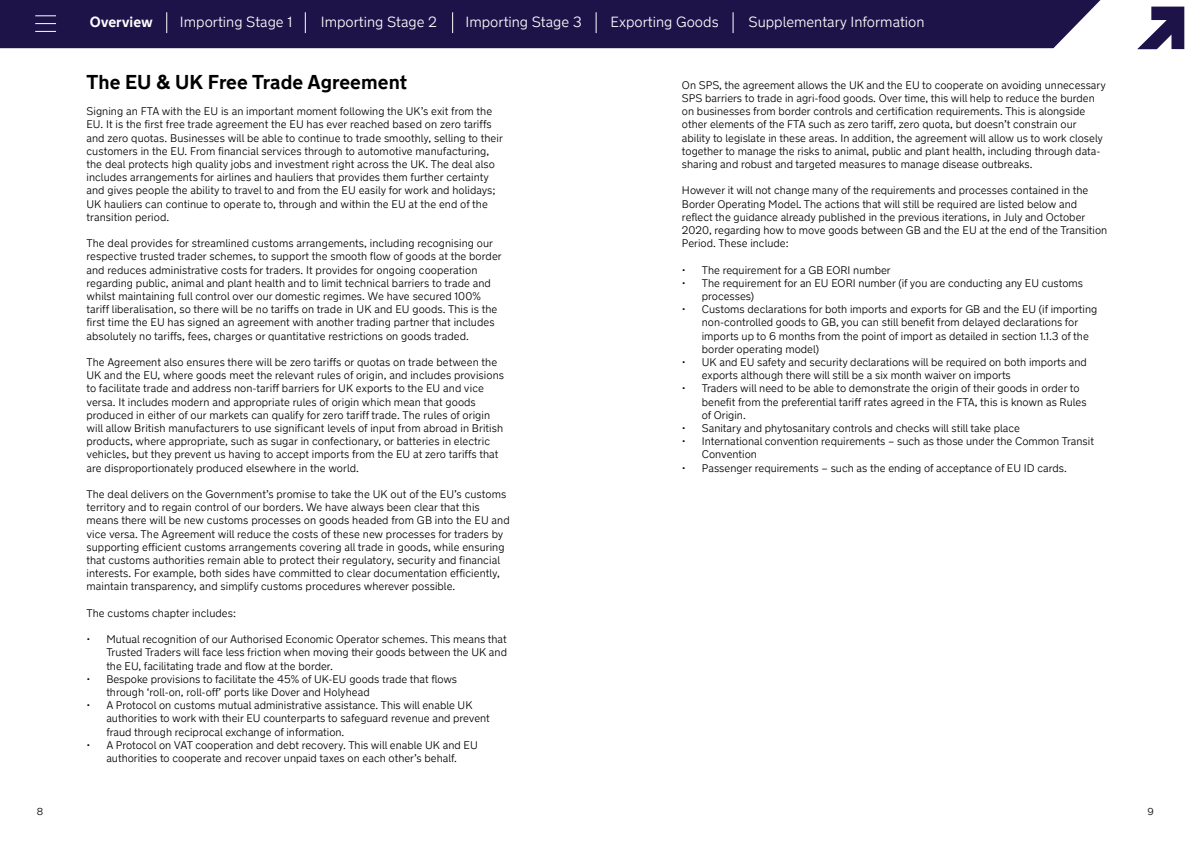
<style>
.page{position:relative;width:1191px;height:842px;background:#fff}
.page>*{position:absolute;margin:0;border:0;box-sizing:border-box;transform-origin:0 0}
.t1{font:700 20px "New Transport";letter-spacing:.005em;color:#000}
.t2{font:300 14.7px "New Transport";color:#fff}
.t3{font:700 14.7px "New Transport";color:#fff}
.t4{font:300 11px/13.2px "New Transport";color:#000}
.t5{font:300 10px "New Transport";color:#000}
</style>
<div class="page">
<div style="left:0;top:0;width:1101px;height:48px;background:#1e1348"></div>
<svg style="left:1137px;top:7px;width:47px;height:42px"></svg>
<svg style="left:166px;top:12px;width:1px;height:21px"></svg>
<svg style="left:305px;top:12px;width:1px;height:21px"></svg>
<svg style="left:452px;top:12px;width:1px;height:21px"></svg>
<svg style="left:595px;top:12px;width:1px;height:21px"></svg>
<svg style="left:732px;top:12px;width:1px;height:21px"></svg>
<svg style="left:35px;top:15px;width:21px;height:1px"></svg>
<svg style="left:35px;top:23px;width:21px;height:1px"></svg>
<svg style="left:35px;top:31px;width:21px;height:1px"></svg>
<h2 class="t3" style="left:90px;top:13px;width:64px">Overview</h2>
<h2 class="t2" style="left:180px;top:13px;width:114px">Importing Stage 1</h2>
<h2 class="t2" style="left:321px;top:13px;width:118px">Importing Stage 2</h2>
<h2 class="t2" style="left:465px;top:13px;width:118px">Importing Stage 3</h2>
<h2 class="t2" style="left:610px;top:13px;width:110px">Exporting Goods</h2>
<h2 class="t2" style="left:748px;top:13px;width:178px">Supplementary Information</h2>
<h1 class="t1" style="left:86px;top:69px;width:322px">The EU &amp; UK Free Trade Agreement</h1>
<p class="t4" style="left:86px;top:105px;width:418px">Signing an FTA with the EU is an important moment following the UK’s exit from the EU. It is the first free trade agreement the EU has ever reached based on zero tariffs and zero quotas. Businesses will be able to continue to trade smoothly, selling to their customers in the EU. From financial services through to automotive manufacturing, the deal protects high quality jobs and investment right across the UK. The deal also includes arrangements for airlines and hauliers that provides them further certainty and gives people the ability to travel to and from the EU easily for work and holidays; UK hauliers can continue to operate to, through and within the EU at the end of the transition period.</p>
<p class="t4" style="left:86px;top:237px;width:417px">The deal provides for streamlined customs arrangements, including recognising our respective trusted trader schemes, to support the smooth flow of goods at the border and reduces administrative costs for traders. It provides for ongoing cooperation regarding public, animal and plant health and to limit technical barriers to trade and whilst maintaining full control over our domestic regimes. We have secured 100% tariff liberalisation, so there will be no tariffs on trade in UK and EU goods. This is the first time the EU has signed an agreement with another trading partner that includes absolutely no tariffs, fees, charges or quantitative restrictions on goods traded.</p>
<p class="t4" style="left:86px;top:356px;width:419px">The Agreement also ensures there will be zero tariffs or quotas on trade between the UK and the EU, where goods meet the relevant rules of origin, and includes provisions to facilitate trade and address non-tariff barriers for UK exports to the EU and vice versa. It includes modern and appropriate rules of origin which mean that goods produced in either of our markets can qualify for zero tariff trade. The rules of origin will allow British manufacturers to use significant levels of input from abroad in British products, where appropriate, such as sugar in confectionary, or batteries in electric vehicles, but they prevent us having to accept imports from the EU at zero tariffs that are disproportionately produced elsewhere in the world.</p>
<p class="t4" style="left:86px;top:488px;width:425px">The deal delivers on the Government’s promise to take the UK out of the EU’s customs territory and to regain control of our borders. We have always been clear that this means there will be new customs processes on goods headed from GB into the EU and vice versa. The Agreement will reduce the costs of these new processes for traders by supporting efficient customs arrangements covering all trade in goods, while ensuring that customs authorities remain able to protect their regulatory, security and financial interests. For example, both sides have committed to clear documentation efficiently, maintain transparency, and simplify customs procedures wherever possible.</p>
<p class="t4" style="left:86px;top:606px;width:151px">The customs chapter includes:</p>
<p class="t4" style="left:106px;top:633px;width:402px;text-align:justify;text-indent:-20px">• Mutual recognition of our Authorised Economic Operator schemes. This means that Trusted Traders will face less friction when moving their goods between the UK and the EU, facilitating trade and flow at the border.</p>
<p class="t4" style="left:106px;top:672px;width:352px;text-indent:-20px">• Bespoke provisions to facilitate the 45% of UK-EU goods trade that flows through ‘roll-on, roll-off’ ports like Dover and Holyhead</p>
<p class="t4" style="left:106px;top:699px;width:385px;text-indent:-20px">• A Protocol on customs mutual administrative assistance. This will enable UK authorities to work with their EU counterparts to safeguard revenue and prevent fraud through reciprocal exchange of information.</p>
<p class="t4" style="left:86px;top:738px;width:393px;text-align:center">• A Protocol on VAT cooperation and debt recovery. This will enable UK and EU authorities to cooperate and recover unpaid taxes on each other’s behalf.</p>
<p class="t4" style="left:682px;top:78px;width:425px">On SPS, the agreement allows the UK and the EU to cooperate on avoiding unnecessary SPS barriers to trade in agri-food goods. Over time, this will help to reduce the burden on businesses from border controls and certification requirements. This is alongside other elements of the FTA such as zero tariff, zero quota, but doesn’t constrain our ability to legislate in these areas. In addition, the agreement will allow us to work closely together to manage the risks to animal, public and plant health, including through data&shy;sharing and robust and targeted measures to manage disease outbreaks.</p>
<p class="t4" style="left:682px;top:184px;width:427px">However it will not change many of the requirements and processes contained in the Border Operating Model. The actions that will still be required are listed below and reflect the guidance already published in the previous iterations, in July and October 2020, regarding how to move goods between GB and the EU at the end of the Transition Period. These include:</p>
<p class="t4" style="left:682px;top:263px;width:210px">• The requirement for a GB EORI number</p>
<p class="t4" style="left:702px;top:276px;width:383px;text-indent:-20px">• The requirement for an EU EORI number (if you are conducting any EU customs processes)</p>
<p class="t4" style="left:702px;top:303px;width:397px;text-indent:-20px">• Customs declarations for both imports and exports for GB and the EU (if importing non-controlled goods to GB, you can still benefit from delayed declarations for imports up to 6 months from the point of import as detailed in section 1.1.3 of the border operating model)</p>
<p class="t4" style="left:702px;top:356px;width:386px;text-indent:-20px">• UK and EU safety and security declarations will be required on both imports and exports although there will still be a six month waiver on imports</p>
<p class="t4" style="left:702px;top:382px;width:386px;text-indent:-20px">• Traders will need to be able to demonstrate the origin of their goods in order to benefit from the preferential tariff rates agreed in the FTA, this is known as Rules of Origin.</p>
<p class="t4" style="left:682px;top:422px;width:339px">• Sanitary and phytosanitary controls and checks will still take place</p>
<p class="t4" style="left:702px;top:435px;width:394px;text-indent:-20px">• International convention requirements – such as those under the Common Transit<br>Convention</p>
<p class="t4" style="left:682px;top:461px;width:386px">• Passenger requirements – such as the ending of acceptance of EU ID cards.</p>
<p class="t5" style="left:37px;top:805px;width:8px">8</p>
<p class="t5" style="left:1147px;top:805px;width:8px">9</p>
</div>
